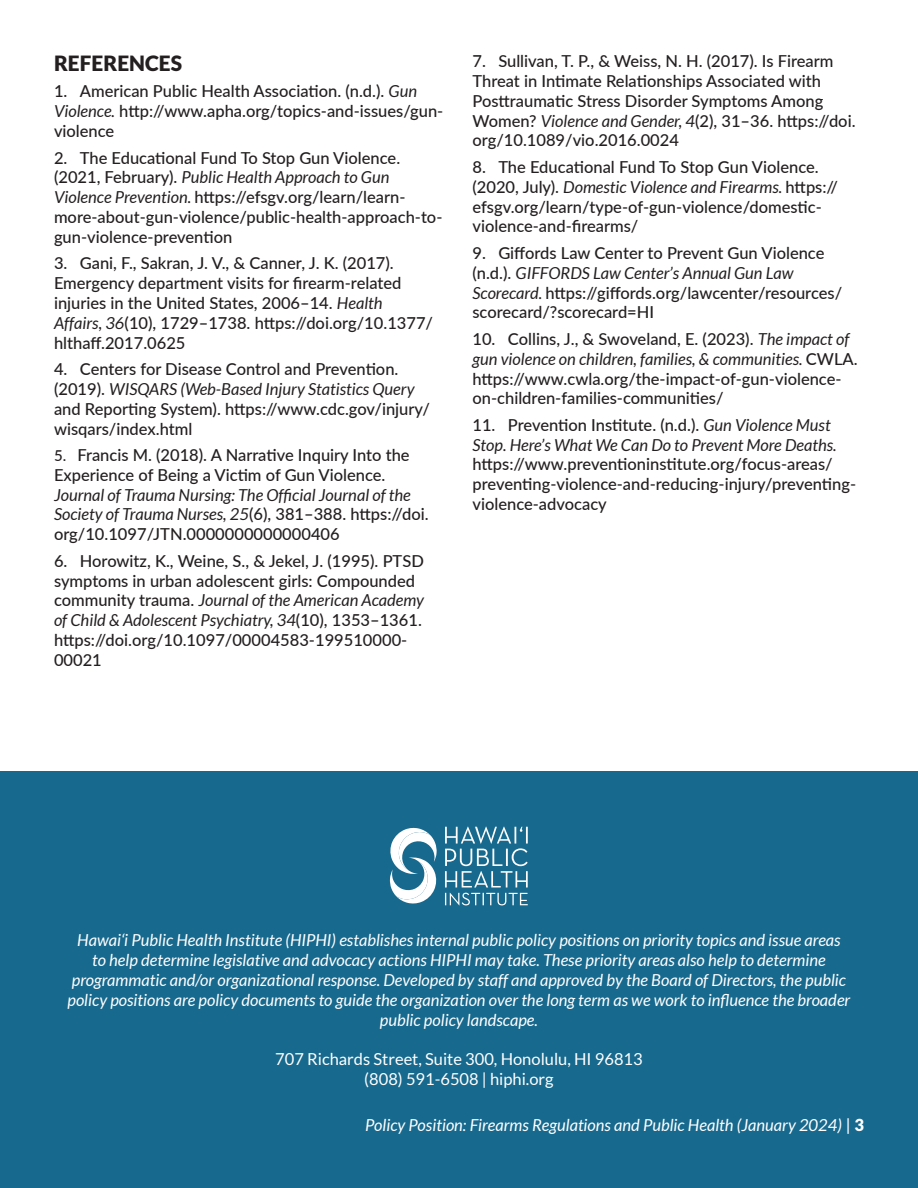
<style>
.page{position:relative;width:918px;height:1188px;background:#fff}
.page>*{position:absolute;margin:0;border:0;box-sizing:border-box;transform-origin:0 0}
.Paragraph_Style_1{font:900 21px "Lato";color:#231f20}
.Paragraph_Style_1-2{font:500 16.5px/19.8px "Lato";color:#231f20}
.t1{font:italic 16.5px/19.8px "Lato";color:#fff;text-align:center}
.t2{font:16.5px "Lato";color:#fff}
.s1{font-weight:400;font-style:italic}
.s2{font-size:15px}
.s3{font-weight:500;font-style:normal}
.s4{font-weight:900;font-style:normal}
</style>
<div class="page">
<div style="left:0;top:771px;width:918px;height:417px;background:#18698e"></div>
<svg style="left:390px;top:828px;width:47px;height:76px"></svg>
<svg style="left:445px;top:827px;width:83px;height:78px"></svg>
<p class="Paragraph_Style_1" style="left:54px;top:51px;width:130px">REFERENCES</p>
<p class="Paragraph_Style_1-2" style="left:54px;top:81px;width:391px">1. American Public Health Association. (n.d.). <span class="s1">Gun<br>Violence.</span> http://www.apha.org/topics-and-issues/gun&shy;violence</p>
<p class="Paragraph_Style_1-2" style="left:54px;top:147px;width:390px">2. The Educational Fund To Stop Gun Violence. (2021, February). <span class="s1">Public Health Approach to Gun Violence Prevention.</span> https://efsgv.org/learn/learn&shy;more-about-gun-violence/public-health-approach-to&shy;gun-violence-prevention</p>
<p class="Paragraph_Style_1-2" style="left:54px;top:253px;width:381px">3. Gani, F., Sakran, J. V., &amp; Canner, J. K. (2017).<br>Emergency department visits for firearm-related injuries in the United States, 2006–14. <span class="s1">Health Affairs, 36</span>(10), 1729–1738. https://doi.org/10.1377/ hlthaff.2017.0625</p>
<p class="Paragraph_Style_1-2" style="left:54px;top:359px;width:378px">4. Centers for Disease Control and Prevention. (2019). <span class="s1">WISQARS (Web-Based Injury Statistics Query </span>and Reporting System). https://www.cdc.gov/injury/ wisqars/index.html</p>
<p class="Paragraph_Style_1-2" style="left:54px;top:444px;width:376px"><span class="s2">5.</span> Francis M. (2018). A Narrative Inquiry Into the Experience of Being a Victim of Gun Violence.<br><span class="s1">Journal of Trauma Nursing: The Official Journal of the Society of Trauma Nurses, 25</span>(6), 381–388. https://doi. org/10.1097/JTN.0000000000000406</p>
<p class="Paragraph_Style_1-2" style="left:54px;top:550px;width:372px">6. Horowitz, K., Weine, S., &amp; Jekel, J. (1995). PTSD symptoms in urban adolescent girls: Compounded community trauma. <span class="s1">Journal of the American Academy of Child &amp; Adolescent Psychiatry, 34</span>(10), 1353–1361. https://doi.org/10.1097/00004583-199510000- 00021</p>
<p class="Paragraph_Style_1-2" style="left:472px;top:51px;width:385px">7. Sullivan, T. P., &amp; Weiss, N. H. (2017). Is Firearm Threat in Intimate Relationships Associated with Posttraumatic Stress Disorder Symptoms Among Women? <span class="s1">Violence and Gender, 4</span>(2), 31–36. https://doi. org/10.1089/vio.2016.0024</p>
<p class="Paragraph_Style_1-2" style="left:472px;top:156px;width:367px">8. The Educational Fund To Stop Gun Violence. (2020, July). <span class="s1">Domestic Violence and Firearms.</span> https:// efsgv.org/learn/type-of-gun-violence/domestic&shy;violence-and-firearms/</p>
<p class="Paragraph_Style_1-2" style="left:472px;top:242px;width:371px">9. Giffords Law Center to Prevent Gun Violence (n.d.). <span class="s1">GIFFORDS Law Center’s Annual Gun Law Scorecard.</span> https://giffords.org/lawcenter/resources/ scorecard/?scorecard=HI</p>
<p class="Paragraph_Style_1-2" style="left:473px;top:328px;width:387px">10. Collins, J., &amp; Swoveland, E. (2023). <span class="s1">The impact of gun violence on children, families, &amp; communities.</span> CWLA. https://www.cwla.org/the-impact-of-gun-violence&shy;on-children-families-communities/</p>
<p class="Paragraph_Style_1-2" style="left:473px;top:414px;width:385px">11. Prevention Institute. (n.d.). <span class="s1">Gun Violence Must Stop. Here’s What We Can Do to Prevent More Deaths. </span>https://www.preventioninstitute.org/focus-areas/ preventing-violence-and-reducing-injury/preventing&shy;violence-advocacy</p>
<p class="t1" style="left:67px;top:931px;width:784px">Hawai‘i Public Health Institute (HIPHI) establishes internal public policy positions on priority topics and issue areas<br>to help determine legislative and advocacy actions HIPHI may take. These priority areas also help to determine programmatic and/or organizational response. Developed by staff and approved by the Board of Directors, the public policy positions are policy documents to guide the organization over the long term as we work to influence the broader public policy landscape.</p>
<p class="t2" style="left:275px;top:1050px;width:369px">707 Richards Street, Suite 300, Honolulu, HI 96813</p>
<p class="t2" style="left:364px;top:1070px;width:191px">(808) 591-6508 | hiphi.org</p>
<p class="t1" style="left:365px;top:1116px;width:500px">Policy Position: Firearms Regulations and Public Health (January 2024) <span class="s3">|</span> <span class="s4">3</span></p>
</div>
